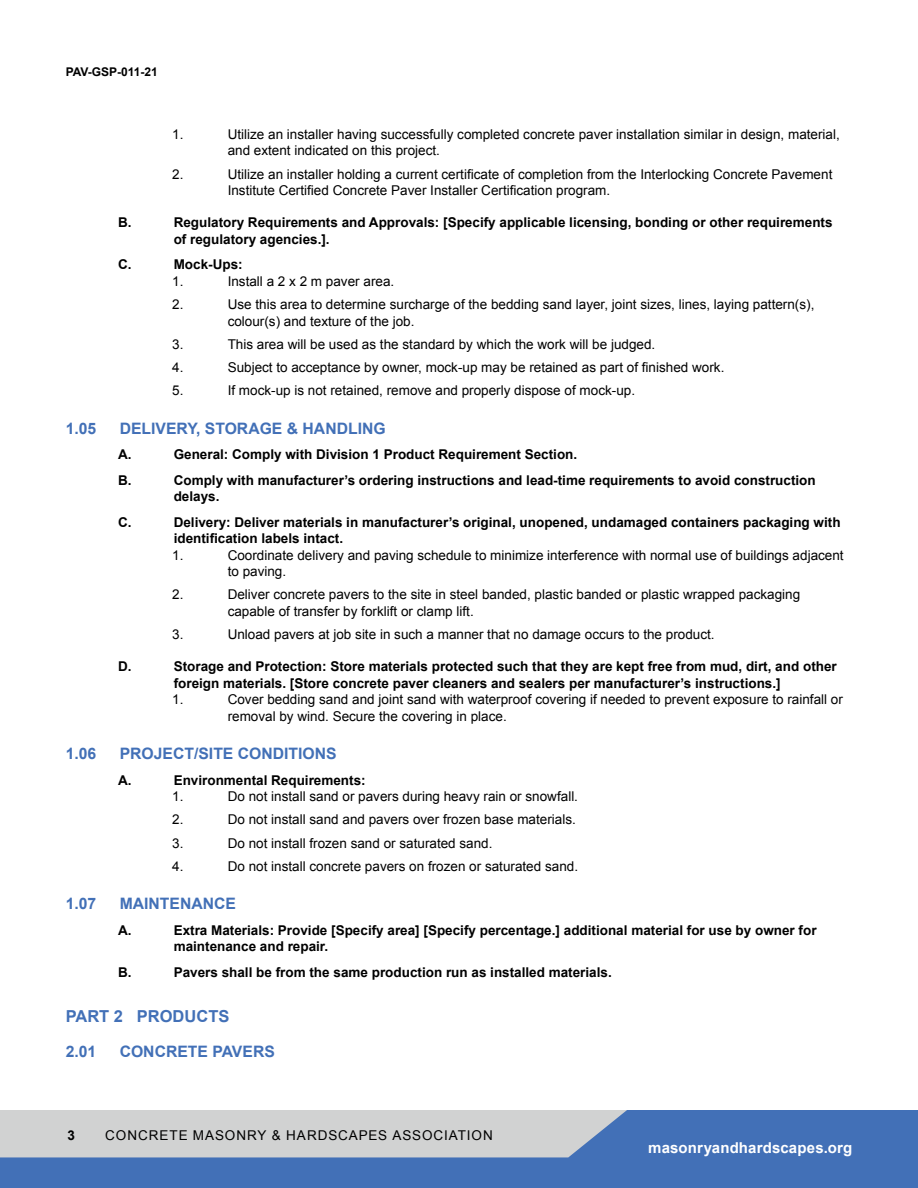
<style>
.page{position:relative;width:918px;height:1188px;background:#fff}
.page>*{position:absolute;margin:0;border:0;box-sizing:border-box;transform-origin:0 0}
.t1{font:700 16.5px "Arial";color:#4270b7}
.t2{font:700 15.75px "Arial";color:#4270b7}
.t3{font:700 15px "Arial";letter-spacing:.01em;color:#fff}
.t4{font:13.5px/16.5px "Arial";color:#000}
.t5{font:700 13.5px/16.5px "Arial";color:#000}
.t6{font:13.5px "Arial";letter-spacing:.07em;color:#000}
.t7{font:700 12px "Arial";color:#000}
</style>
<div class="page">
<svg style="left:0;top:1110px;width:918px;height:78px;background:#7b97c1"></svg>
<p class="t7" style="left:66px;top:64px;width:94px">PAV-GSP-011-21</p>
<p class="t4" style="left:172px;top:126px;width:13px">1.</p>
<p class="t4" style="left:228px;top:126px;width:614px">Utilize an installer having successfully completed concrete paver installation similar in design, material, and extent indicated on this project.</p>
<p class="t4" style="left:172px;top:166px;width:13px">2.</p>
<p class="t4" style="left:228px;top:166px;width:606px">Utilize an installer holding a current certificate of completion from the Interlocking Concrete Pavement<br>Institute Certified Concrete Paver Installer Certification program.</p>
<p class="t5" style="left:118px;top:215px;width:15px">B.</p>
<p class="t5" style="left:174px;top:215px;width:660px">Regulatory Requirements and Approvals: [Specify applicable licensing, bonding or other requirements of regulatory agencies.].</p>
<p class="t5" style="left:118px;top:257px;width:15px">C.</p>
<p class="t5" style="left:174px;top:257px;width:70px">Mock-Ups:</p>
<p class="t4" style="left:172px;top:273px;width:13px">1.</p>
<p class="t4" style="left:228px;top:273px;width:168px">Install a 2 x 2 m paver area.</p>
<p class="t4" style="left:172px;top:296px;width:13px">2.</p>
<p class="t4" style="left:228px;top:296px;width:588px">Use this area to determine surcharge of the bedding sand layer, joint sizes, lines, laying pattern(s), colour(s) and texture of the job.</p>
<p class="t4" style="left:172px;top:336px;width:13px">3.</p>
<p class="t4" style="left:228px;top:336px;width:429px">This area will be used as the standard by which the work will be judged.</p>
<p class="t4" style="left:172px;top:359px;width:13px">4.</p>
<p class="t4" style="left:228px;top:359px;width:498px">Subject to acceptance by owner, mock-up may be retained as part of finished work.</p>
<p class="t4" style="left:172px;top:383px;width:13px">5.</p>
<p class="t4" style="left:228px;top:383px;width:409px">If mock-up is not retained, remove and properly dispose of mock-up.</p>
<p class="t2" style="left:66px;top:418px;width:32px">1.05</p>
<p class="t2" style="left:120px;top:418px;width:268px">DELIVERY, STORAGE &amp; HANDLING</p>
<p class="t5" style="left:118px;top:447px;width:15px">A.</p>
<p class="t5" style="left:174px;top:447px;width:405px">General: Comply with Division 1 Product Requirement Section.</p>
<p class="t5" style="left:118px;top:472px;width:15px">B.</p>
<p class="t5" style="left:174px;top:472px;width:644px">Comply with manufacturer’s ordering instructions and lead-time requirements to avoid construction delays.</p>
<p class="t5" style="left:118px;top:514px;width:15px">C.</p>
<p class="t5" style="left:174px;top:514px;width:668px">Delivery: Deliver materials in manufacturer’s original, unopened, undamaged containers packaging with identification labels intact.</p>
<p class="t4" style="left:172px;top:547px;width:13px">1.</p>
<p class="t4" style="left:228px;top:547px;width:618px">Coordinate delivery and paving schedule to minimize interference with normal use of buildings adjacent to paving.</p>
<p class="t4" style="left:172px;top:587px;width:13px">2.</p>
<p class="t4" style="left:228px;top:587px;width:574px">Deliver concrete pavers to the site in steel banded, plastic banded or plastic wrapped packaging capable of transfer by forklift or clamp lift.</p>
<p class="t4" style="left:172px;top:626px;width:13px">3.</p>
<p class="t4" style="left:228px;top:626px;width:488px">Unload pavers at job site in such a manner that no damage occurs to the product.</p>
<p class="t5" style="left:118px;top:659px;width:15px">D.</p>
<p class="t5" style="left:174px;top:659px;width:665px">Storage and Protection: Store materials protected such that they are kept free from mud, dirt, and other foreign materials. [Store concrete paver cleaners and sealers per manufacturer’s instructions.]</p>
<p class="t4" style="left:172px;top:692px;width:13px">1.</p>
<p class="t4" style="left:228px;top:692px;width:617px">Cover bedding sand and joint sand with waterproof covering if needed to prevent exposure to rainfall or removal by wind. Secure the covering in place.</p>
<p class="t2" style="left:66px;top:743px;width:32px">1.06</p>
<p class="t2" style="left:120px;top:743px;width:219px">PROJECT/SITE CONDITIONS</p>
<p class="t5" style="left:118px;top:772px;width:15px">A.</p>
<p class="t5" style="left:174px;top:772px;width:194px">Environmental Requirements:</p>
<p class="t4" style="left:172px;top:788px;width:13px">1.</p>
<p class="t4" style="left:228px;top:788px;width:352px">Do not install sand or pavers during heavy rain or snowfall.</p>
<p class="t4" style="left:172px;top:812px;width:13px">2.</p>
<p class="t4" style="left:228px;top:812px;width:350px">Do not install sand and pavers over frozen base materials.</p>
<p class="t4" style="left:172px;top:835px;width:13px">3.</p>
<p class="t4" style="left:228px;top:835px;width:266px">Do not install frozen sand or saturated sand.</p>
<p class="t4" style="left:172px;top:858px;width:13px">4.</p>
<p class="t4" style="left:228px;top:858px;width:352px">Do not install concrete pavers on frozen or saturated sand.</p>
<p class="t2" style="left:66px;top:893px;width:32px">1.07</p>
<p class="t2" style="left:120px;top:893px;width:118px">MAINTENANCE</p>
<p class="t5" style="left:118px;top:922px;width:15px">A.</p>
<p class="t5" style="left:174px;top:922px;width:644px">Extra Materials: Provide [Specify area] [Specify percentage.] additional material for use by owner for maintenance and repair.</p>
<p class="t5" style="left:118px;top:964px;width:15px">B.</p>
<p class="t5" style="left:174px;top:964px;width:440px">Pavers shall be from the same production run as installed materials.</p>
<p class="t1" style="left:66px;top:1005px;width:165px">PART 2 PRODUCTS</p>
<p class="t2" style="left:66px;top:1041px;width:32px">2.01</p>
<p class="t2" style="left:120px;top:1041px;width:157px">CONCRETE PAVERS</p>
<p class="t5" style="left:68px;top:1127px;width:9px">3</p>
<p class="t6" style="left:105px;top:1126px;width:389px">CONCRETE MASONRY &amp; HARDSCAPES ASSOCIATION</p>
<p class="t3" style="left:648px;top:1138px;width:206px">masonryandhardscapes.org</p>
</div>
